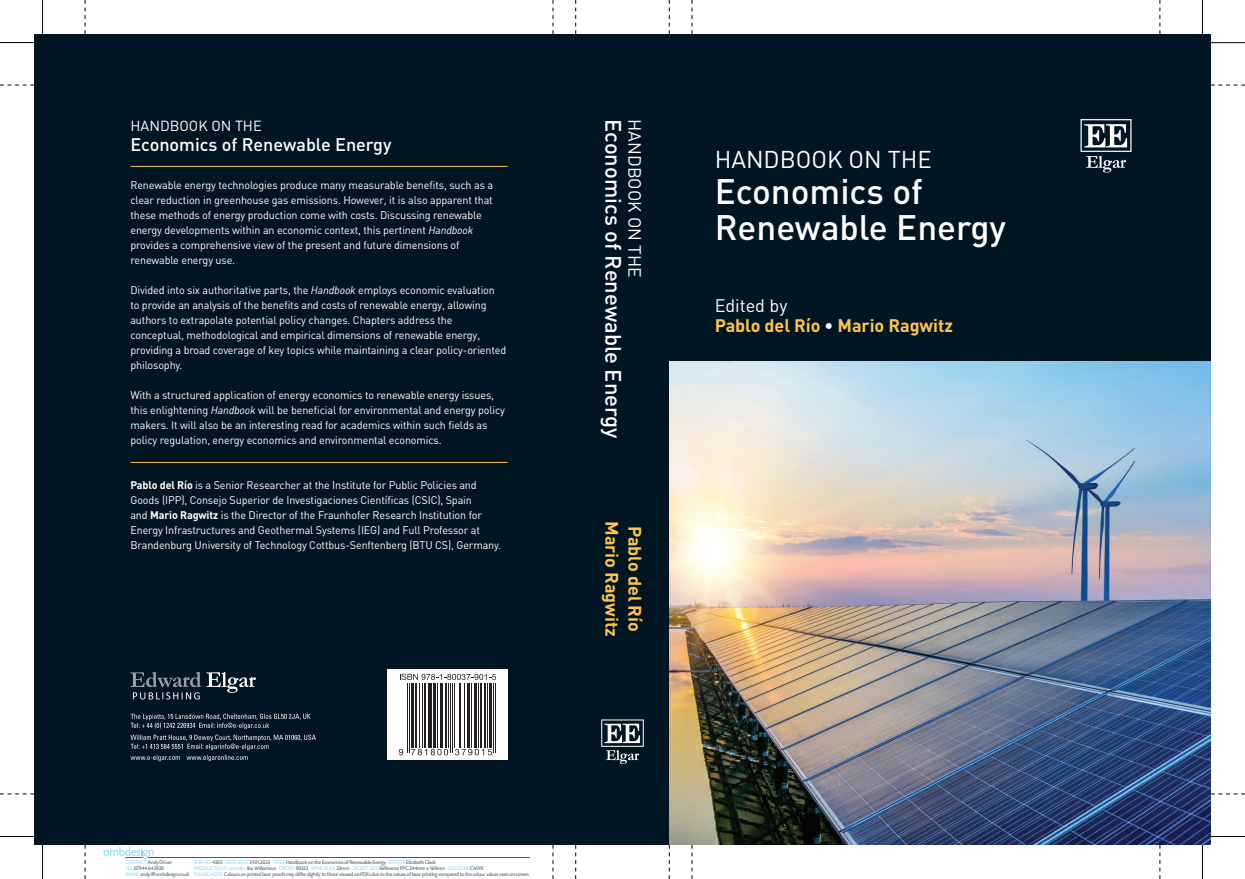
<style>
.page{position:relative;width:1245px;height:879px;background:#fff}
.page>*{position:absolute;margin:0;border:0;box-sizing:border-box;transform-origin:0 0}
.t1{font:500 35px/36px "DIN";color:#fff}
.t2{font:24px "DIN";color:#fff}
.t3{font:500 22px "DIN";color:#fff}
.t4{font:700 18px/20px "DIN";letter-spacing:-.005em;color:#fec34d}
.t5{font:500 18px "DIN";color:#fff}
.t6{font:17.5px "DIN";color:#fff}
.t7{font:14.5px "DIN";color:#fff}
.t8{font:11px/15px "DIN";letter-spacing:-.01em;color:#fff}
.t9{font:5.5px/6px "Sh Today";color:#405a66}
.s1{font-style:italic}
.s2{font-weight:700}
.s3{font-weight:400;color:#fff}
.s4{color:#fff}
.s5{color:#8dd7f7}
.s6{font-family:"Helvetica"}
</style>
<div class="page">
<div style="left:34px;top:34px;width:1176px;height:811px;background:#001522"></div>
<img style="left:669px;top:361px;width:541px;height:484px">
<hr style="left:130px;top:166px;width:377px;height:1px;background:#fec34d">
<hr style="left:130px;top:462px;width:377px;height:1px;background:#fec34d">
<div style="left:387px;top:669px;width:120px;height:91px;background:#fff"></div>
<svg style="left:130px;top:713px;width:186px;height:48px"></svg>
<svg style="left:130px;top:672px;width:126px;height:27px"></svg>
<svg style="left:601px;top:719px;width:42px;height:45px"></svg>
<svg style="left:1080px;top:119px;width:51px;height:54px"></svg>
<svg style="left:400px;top:674px;width:96px;height:6px"></svg>
<svg style="left:399px;top:749px;width:4px;height:6px"></svg>
<hr style="left:407px;top:683px;width:1px;height:69px;background:#231f20">
<hr style="left:409px;top:683px;width:1px;height:69px;background:#231f20">
<hr style="left:411px;top:683px;width:3px;height:65px;background:#231f20">
<hr style="left:414px;top:683px;width:2px;height:65px;background:#231f20">
<hr style="left:419px;top:683px;width:1px;height:65px;background:#231f20">
<hr style="left:422px;top:683px;width:1px;height:65px;background:#231f20">
<hr style="left:424px;top:683px;width:2px;height:65px;background:#231f20">
<hr style="left:427px;top:683px;width:2px;height:65px;background:#231f20">
<hr style="left:430px;top:683px;width:2px;height:65px;background:#231f20">
<hr style="left:433px;top:683px;width:3px;height:65px;background:#231f20">
<hr style="left:437px;top:683px;width:1px;height:65px;background:#231f20">
<hr style="left:440px;top:683px;width:3px;height:65px;background:#231f20">
<svg style="left:411px;top:749px;width:37px;height:6px"></svg>
<hr style="left:445px;top:683px;width:2px;height:65px;background:#231f20">
<hr style="left:448px;top:683px;width:1px;height:65px;background:#231f20">
<hr style="left:450px;top:683px;width:1px;height:69px;background:#231f20">
<hr style="left:452px;top:683px;width:1px;height:69px;background:#231f20">
<hr style="left:454px;top:683px;width:1px;height:65px;background:#231f20">
<hr style="left:458px;top:683px;width:1px;height:65px;background:#231f20">
<hr style="left:460px;top:683px;width:1px;height:65px;background:#231f20">
<hr style="left:464px;top:683px;width:1px;height:65px;background:#231f20">
<hr style="left:467px;top:683px;width:3px;height:65px;background:#231f20">
<hr style="left:471px;top:683px;width:1px;height:65px;background:#231f20">
<hr style="left:473px;top:683px;width:3px;height:65px;background:#231f20">
<hr style="left:478px;top:683px;width:1px;height:65px;background:#231f20">
<hr style="left:480px;top:683px;width:2px;height:65px;background:#231f20">
<hr style="left:484px;top:683px;width:2px;height:65px;background:#231f20">
<svg style="left:455px;top:749px;width:37px;height:6px"></svg>
<hr style="left:486px;top:683px;width:1px;height:65px;background:#231f20">
<hr style="left:489px;top:683px;width:3px;height:65px;background:#231f20">
<hr style="left:493px;top:683px;width:1px;height:69px;background:#231f20">
<hr style="left:495px;top:683px;width:1px;height:69px;background:#231f20">
<hr style="left:0;top:42px;width:34px;height:1px;background:#000">
<svg style="left:669px;top:0;width:1px;height:34px"></svg>
<svg style="left:691px;top:0;width:1px;height:34px"></svg>
<svg style="left:1159px;top:0;width:1px;height:34px"></svg>
<hr style="left:1202px;top:0;width:1px;height:34px;background:#000">
<svg style="left:575px;top:0;width:1px;height:34px"></svg>
<svg style="left:553px;top:0;width:1px;height:34px"></svg>
<svg style="left:85px;top:0;width:1px;height:34px"></svg>
<hr style="left:42px;top:0;width:1px;height:34px;background:#000">
<svg style="left:575px;top:845px;width:1px;height:34px"></svg>
<svg style="left:553px;top:845px;width:1px;height:34px"></svg>
<svg style="left:85px;top:845px;width:1px;height:34px"></svg>
<hr style="left:42px;top:845px;width:1px;height:34px;background:#000">
<svg style="left:669px;top:845px;width:1px;height:34px"></svg>
<svg style="left:691px;top:845px;width:1px;height:34px"></svg>
<svg style="left:1159px;top:845px;width:1px;height:34px"></svg>
<hr style="left:1202px;top:845px;width:1px;height:34px;background:#000">
<svg style="left:1210px;top:85px;width:34px;height:1px"></svg>
<svg style="left:1210px;top:794px;width:34px;height:1px"></svg>
<hr style="left:1210px;top:836px;width:34px;height:1px;background:#000">
<svg style="left:0;top:85px;width:34px;height:1px"></svg>
<svg style="left:0;top:794px;width:34px;height:1px"></svg>
<hr style="left:0;top:836px;width:34px;height:1px;background:#000">
<hr style="left:1210px;top:42px;width:34px;height:1px;background:#000">
<hr style="left:148px;top:857px;width:381px;height:1px;background:#405a66">
<svg style="left:103px;top:847px;width:51px;height:12px"></svg>
<h3 class="t7" style="left:130px;top:117px;width:133px">HANDBOOK ON THE</h3>
<h3 class="t5" style="left:130px;top:133px;width:263px">Economics of Renewable Energy</h3>
<p class="t8" style="left:130px;top:177px;width:364px">Renewable energy technologies produce many measurable benefits, such as a clear reduction in greenhouse gas emissions. However, it is also apparent that these methods of energy production come with costs. Discussing renewable energy developments within an economic context, this pertinent <span class="s1">Handbook </span>provides a comprehensive view of the present and future dimensions of renewable energy use.</p>
<p class="t8" style="left:130px;top:282px;width:377px">Divided into six authoritative parts, the <span class="s1">Handbook</span> employs economic evaluation to provide an analysis of the benefits and costs of renewable energy, allowing authors to extrapolate potential policy changes. Chapters address the conceptual, methodological and empirical dimensions of renewable energy, providing a broad coverage of key topics while maintaining a clear policy-oriented philosophy.</p>
<p class="t8" style="left:130px;top:387px;width:376px">With a structured application of energy economics to renewable energy issues, this enlightening <span class="s1">Handbook</span> will be beneficial for environmental and energy policy makers. It will also be an interesting read for academics within such fields as policy regulation, energy economics and environmental economics.</p>
<p class="t8" style="left:130px;top:477px;width:372px"><span class="s2">Pablo del Río</span> is a Senior Researcher at the Institute for Public Policies and Goods (IPP), Consejo Superior de Investigaciones Científicas (CSIC), Spain<br>and <span class="s2">Mario Ragwitz</span> is the Director of the Fraunhofer Research Institution for Energy Infrastructures and Geothermal Systems (IEG) and Full Professor at Brandenburg University of Technology Cottbus-Senftenberg (BTU CS), Germany.</p>
<h3 class="t3" style="left:627px;top:119px;width:321px;rotate:90deg">Economics of Renewable Energy</h3>
<h3 class="t6" style="left:645px;top:119px;width:160px;rotate:90deg">HANDBOOK ON THE</h3>
<h3 class="t4" style="left:622px;top:521px;width:117px;rotate:90deg">Mario Ragwitz</h3>
<h3 class="t4" style="left:645px;top:526px;width:107px;rotate:90deg">Pablo del Río</h3>
<h2 class="t2" style="left:714px;top:144px;width:219px">HANDBOOK ON THE</h2>
<h1 class="t1" style="left:714px;top:172px;width:293px">Economics of<br>Renewable Energy</h1>
<h3 class="t4" style="left:714px;top:294px;width:240px"><span class="s3">Edited by<br></span>Pablo del Río <span class="s4">•</span> Mario Ragwitz</h3>
<p class="t9" style="left:194px;top:859px;width:337px"><span class="s5">JOB NO</span> 4305 <span class="s5">DATE SENT</span> 31.01.2023 <span class="s5">TITLE</span> Handbook on the Economics of Renewable Energy <span class="s5">EDITOR</span> Elizabeth Clack<br><span class="s5">PRODUCTION Controller</span> Ilsa Williamson <span class="s5">ORDER</span> 90353 <span class="s5">SPINE BULK</span> 33mm <span class="s5">JACKET SIZE</span> Reference PPC 244mm x 169mm <span class="s5">COLOURS</span> CMYK<br><span class="s5">PLEASE NOTE</span> Colours on printed laser proofs may differ slightly to those viewed on PDFs due to the nature of laser printing compared to the colour values seen on screen.</p>
<p class="t9" style="left:125px;top:859px;width:66px"><span class="s5">CONTACT</span> Andy Driver<br><span class="s5">TEL</span> 07944 643920<br><span class="s5">EMAIL</span> andy<span class="s6">@</span>ombdesign.co.uk</p>
</div>
